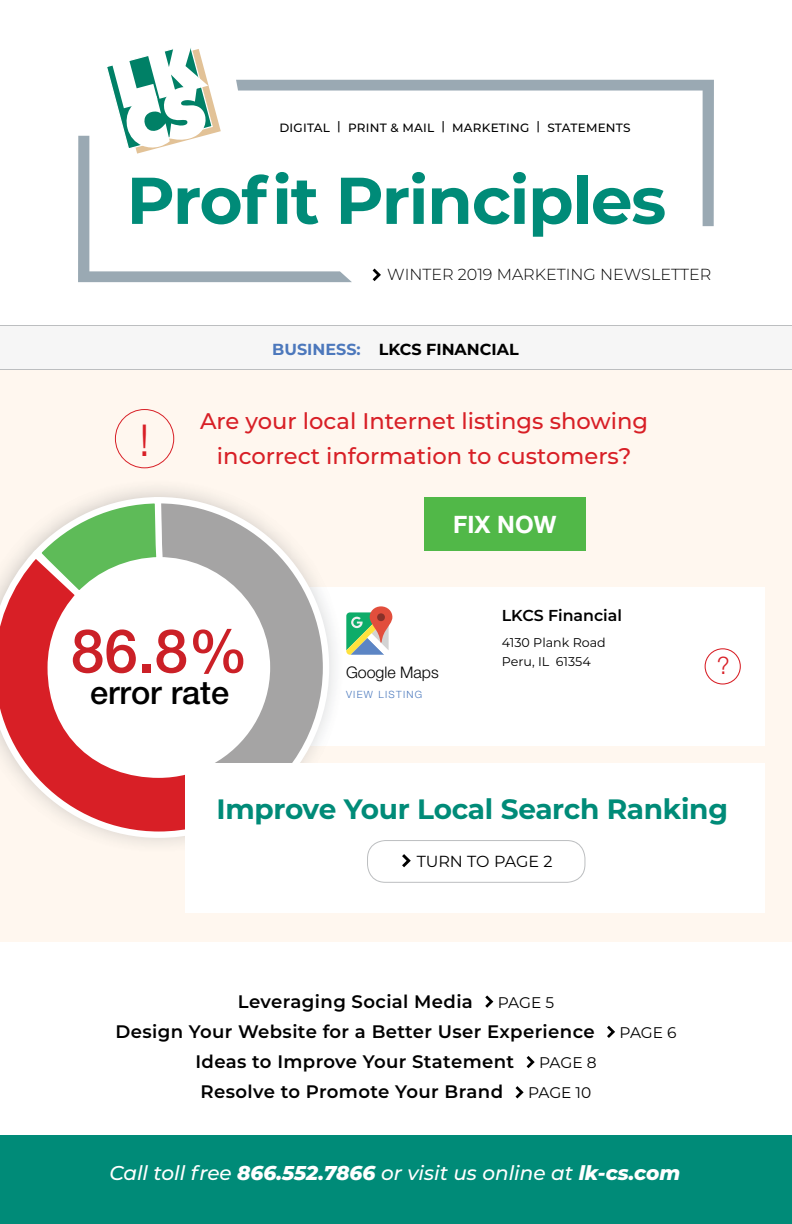
<style>
.page{position:relative;width:792px;height:1224px;background:#fff}
.page>*{position:absolute;margin:0;border:0;box-sizing:border-box;transform-origin:0 0}
.t1{font:700 66px "Montserrat";letter-spacing:-.02em;color:#008b78}
.t2{font:500 60.2px "Helvetica Neue";color:#cb2027}
.t3{font:300 44px "Helvetica Neue";color:#d81f26}
.t4{font:500 32.4px "Helvetica Neue";color:#000}
.t5{font:700 28px "Montserrat";letter-spacing:-.01em;color:#008b78}
.t6{font:700 24px "Helvetica Neue";color:#fff}
.t7{font:300 24px "Helvetica Neue";color:#d81f26}
.t8{font:500 22.6px/35.2px "Montserrat";color:#d81f26;text-align:center}
.t9{font:italic 500 20px "Montserrat";color:#fff}
.t10{font:600 18.2px/30.2px "Montserrat";letter-spacing:.02em;color:#000;text-align:center}
.t11{font:300 16px "Montserrat";color:#000}
.t12{font:700 16px "Montserrat";color:#000}
.t13{font:16px "Montserrat";letter-spacing:-.01em;color:#000}
.t14{font:300 16px "Helvetica Neue";color:#000}
.t15{font:600 15.8px "Montserrat";color:#000}
.t16{font:12.6px/19px "Montserrat";color:#000}
.t17{font:500 12px "Montserrat";letter-spacing:.02em;color:#000}
.t18{font:300 10px "Helvetica Neue";letter-spacing:.13em;color:#4b79bd}
.s1{color:#4c78bc}
.s2{font-weight:400;font-size:15.4px}
.s3{font-weight:800}
</style>
<div class="page">
<div style="left:0;top:325px;width:792px;height:44px;background:#f6f6f6"></div>
<div style="left:0;top:370px;width:792px;height:572px;background:#fff7ef"></div>
<div style="left:185px;top:587px;width:580px;height:159px;background:#fff"></div>
<div style="left:0;top:1135px;width:792px;height:89px;background:#008b78"></div>
<svg style="left:78px;top:136px;width:274px;height:146px"></svg>
<svg style="left:236px;top:80px;width:478px;height:146px"></svg>
<svg style="left:106px;top:48px;width:115px;height:106px"></svg>
<svg style="left:373px;top:269px;width:8px;height:12px"></svg>
<svg style="left:485px;top:995px;width:8px;height:13px"></svg>
<svg style="left:607px;top:1026px;width:8px;height:12px"></svg>
<svg style="left:527px;top:1056px;width:8px;height:12px"></svg>
<svg style="left:516px;top:1086px;width:8px;height:12px"></svg>
<svg style="left:346px;top:606px;width:46px;height:49px"></svg>
<svg style="left:705px;top:648px;width:36px;height:37px"></svg>
<img style="left:106px;top:489px;width:103px;height:355px">
<svg style="left:166px;top:497px;width:163px;height:266px"></svg>
<svg style="left:28px;top:497px;width:138px;height:48px"></svg>
<svg style="left:0;top:545px;width:247px;height:292px"></svg>
<div style="left:424px;top:497px;width:162px;height:54px;background:#51b848"></div>
<hr style="left:0;top:325px;width:792px;height:1px;background:#bcbec0">
<hr style="left:0;top:369px;width:792px;height:1px;background:#bcbec0">
<div style="left:185px;top:763px;width:580px;height:150px;background:#fff"></div>
<svg style="left:367px;top:840px;width:218px;height:43px"></svg>
<svg style="left:115px;top:409px;width:59px;height:59px"></svg>
<p class="t17" style="left:279px;top:119px;width:353px">DIGITAL | PRINT &amp; MAIL | MARKETING | STATEMENTS</p>
<h1 class="t1" style="left:127px;top:153px;width:541px">Profit Principles</h1>
<p class="t11" style="left:387px;top:263px;width:326px">WINTER 2019 MARKETING NEWSLETTER</p>
<h3 class="t3" style="left:139px;top:413px;width:12px">!</h3>
<p class="t12" style="left:272px;top:338px;width:248px"><span class="s1">BUSINESS:</span> LKCS FINANCIAL</p>
<p class="t8" style="left:200px;top:403px;width:450px">Are your local Internet listings showing incorrect information to customers?</p>
<h3 class="t6" style="left:453px;top:510px;width:105px">FIX NOW</h3>
<h2 class="t2" style="left:71px;top:615px;width:179px">86.8%</h2>
<h3 class="t4" style="left:90px;top:673px;width:141px">error rate</h3>
<p class="t14" style="left:346px;top:663px;width:94px">Google Maps</p>
<p class="t18" style="left:346px;top:689px;width:78px">VIEW LISTING</p>
<p class="t15" style="left:502px;top:605px;width:122px">LKCS Financial</p>
<p class="t16" style="left:502px;top:633px;width:106px">4130 Plank Road<br>Peru, IL 61354</p>
<h3 class="t7" style="left:717px;top:651px;width:14px">?</h3>
<h3 class="t5" style="left:216px;top:789px;width:513px">Improve Your Local Search Ranking</h3>
<p class="t13" style="left:417px;top:851px;width:137px">TURN TO PAGE 2</p>
<p class="t10" style="left:115px;top:985px;width:563px">Leveraging Social Media <span class="s2">PAGE 5<br></span>Design Your Website for a Better User Experience <span class="s2">PAGE 6<br></span>Ideas to Improve Your Statement <span class="s2">PAGE 8<br></span>Resolve to Promote Your Brand <span class="s2">PAGE 10</span></p>
<p class="t9" style="left:109px;top:1159px;width:573px">Call toll free <span class="s3">866.552.7866</span> or visit us online at <span class="s3">lk-cs.com</span></p>
</div>
